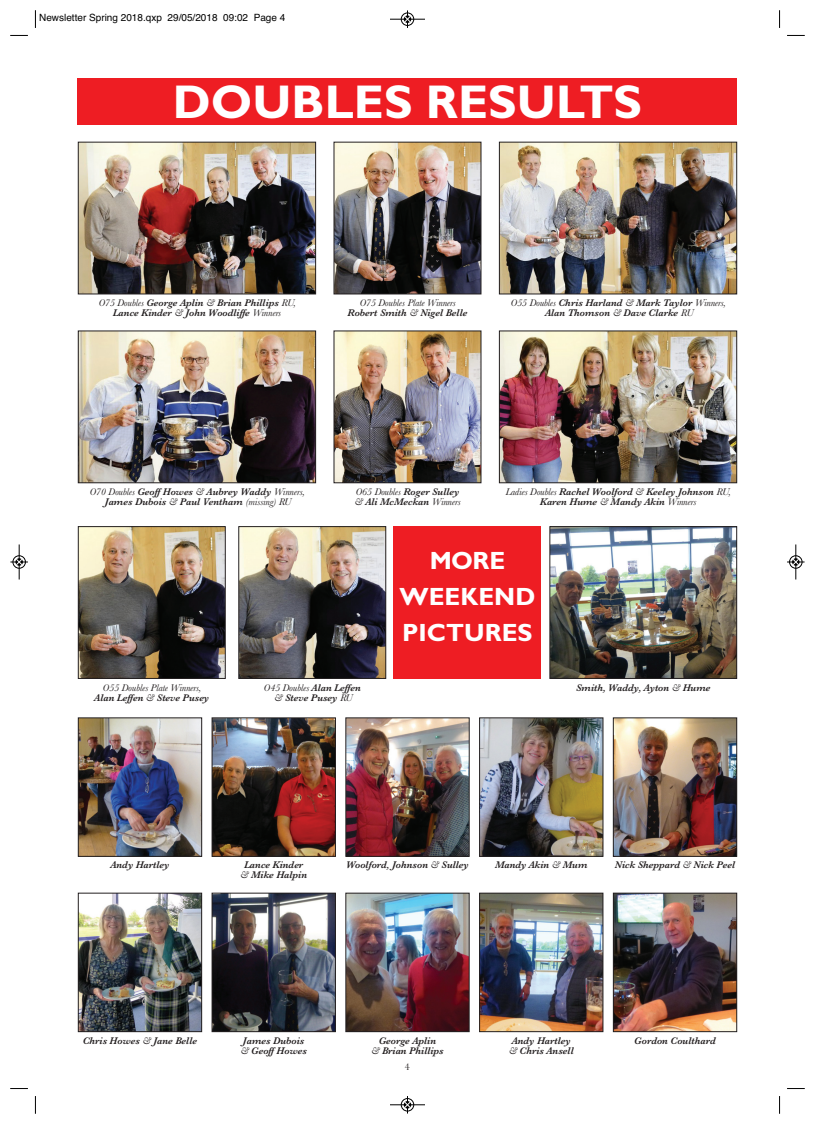
<style>
.page{position:relative;width:815px;height:1124px;background:#fff}
.page>*{position:absolute;margin:0;border:0;box-sizing:border-box;transform-origin:0 0}
.t1{font:700 47.5px "Gill Sans";color:#fff}
.t2{font:700 25px/36.2px "Gill Sans";color:#fff;text-align:center}
.t3{font:italic 600 10px/10px "Baskerville";letter-spacing:-.005em;color:#231f20;text-align:center}
.t4{font:italic 10px/10px "Baskerville";letter-spacing:-.005em;color:#231f20;text-align:center}
.t5{font:10px "Helvetica";color:#000}
.t6{font:10px "Baskerville";color:#231f20}
.s1{font-weight:600}
.s2{font-weight:400}
</style>
<div class="page">
<div style="left:78px;top:78px;width:659px;height:46px;background:#ee1d23"></div>
<img style="left:80px;top:144px;width:234px;height:148px">
<div style="left:78px;top:142px;width:238px;height:152px;border:1px solid #231f20"></div>
<img style="left:501px;top:144px;width:234px;height:148px">
<div style="left:499px;top:142px;width:238px;height:152px;border:1px solid #231f20"></div>
<img style="left:336px;top:144px;width:143px;height:148px">
<div style="left:334px;top:142px;width:147px;height:152px;border:1px solid #231f20"></div>
<img style="left:80px;top:332px;width:234px;height:149px">
<div style="left:78px;top:330px;width:238px;height:153px;border:1px solid #231f20"></div>
<img style="left:501px;top:332px;width:234px;height:149px">
<div style="left:499px;top:330px;width:238px;height:153px;border:1px solid #231f20"></div>
<img style="left:336px;top:332px;width:143px;height:149px">
<div style="left:334px;top:330px;width:147px;height:153px;border:1px solid #231f20"></div>
<img style="left:80px;top:528px;width:144px;height:148px">
<div style="left:78px;top:526px;width:148px;height:152px;border:1px solid #231f20"></div>
<img style="left:80px;top:719px;width:120px;height:135px">
<div style="left:78px;top:717px;width:124px;height:139px;border:1px solid #231f20"></div>
<img style="left:214px;top:719px;width:120px;height:135px">
<div style="left:212px;top:717px;width:124px;height:139px;border:1px solid #231f20"></div>
<img style="left:347px;top:719px;width:121px;height:135px">
<div style="left:345px;top:717px;width:125px;height:139px;border:1px solid #231f20"></div>
<img style="left:481px;top:719px;width:120px;height:135px">
<div style="left:479px;top:717px;width:124px;height:139px;border:1px solid #231f20"></div>
<img style="left:615px;top:719px;width:120px;height:135px">
<div style="left:613px;top:717px;width:124px;height:139px;border:1px solid #231f20"></div>
<img style="left:80px;top:894px;width:120px;height:135px">
<div style="left:78px;top:892px;width:124px;height:139px;border:1px solid #231f20"></div>
<img style="left:214px;top:894px;width:120px;height:135px">
<div style="left:212px;top:892px;width:124px;height:139px;border:1px solid #231f20"></div>
<img style="left:348px;top:894px;width:119px;height:135px">
<div style="left:346px;top:892px;width:123px;height:139px;border:1px solid #231f20"></div>
<img style="left:481px;top:894px;width:120px;height:135px">
<div style="left:479px;top:892px;width:124px;height:139px;border:1px solid #231f20"></div>
<img style="left:615px;top:894px;width:120px;height:135px">
<div style="left:613px;top:892px;width:124px;height:139px;border:1px solid #231f20"></div>
<img style="left:240px;top:528px;width:144px;height:148px">
<div style="left:238px;top:526px;width:148px;height:152px;border:1px solid #231f20"></div>
<div style="left:394px;top:526px;width:147px;height:152px;background:#ee1d23"></div>
<img style="left:552px;top:528px;width:183px;height:148px">
<div style="left:550px;top:526px;width:187px;height:152px;border:1px solid #231f20"></div>
<svg style="left:35px;top:10px;width:1px;height:18px"></svg>
<svg style="left:10px;top:35px;width:18px;height:1px"></svg>
<svg style="left:779px;top:10px;width:1px;height:18px"></svg>
<svg style="left:787px;top:35px;width:18px;height:1px"></svg>
<svg style="left:35px;top:1096px;width:1px;height:17px"></svg>
<svg style="left:10px;top:1088px;width:18px;height:1px"></svg>
<svg style="left:779px;top:1096px;width:1px;height:17px"></svg>
<svg style="left:787px;top:1088px;width:18px;height:1px"></svg>
<hr style="left:390px;top:19px;width:35px;height:1px;background:#000">
<div style="left:401px;top:13px;width:13px;height:13px;border:1px solid #000;border-radius:50%"></div>
<svg style="left:404px;top:10px;width:7px;height:18px"></svg>
<div style="left:401px;top:1097px;width:13px;height:14px;border:1px solid #fff;border-radius:50%"></div>
<hr style="left:390px;top:1104px;width:35px;height:1px;background:#000">
<div style="left:401px;top:1098px;width:13px;height:12px;border:1px solid #000;border-radius:50%"></div>
<svg style="left:404px;top:1096px;width:7px;height:17px"></svg>
<hr style="left:19px;top:544px;width:1px;height:35px;background:#000">
<div style="left:13px;top:555px;width:13px;height:13px;border:1px solid #000;border-radius:50%"></div>
<svg style="left:10px;top:558px;width:18px;height:7px"></svg>
<hr style="left:796px;top:544px;width:1px;height:35px;background:#000">
<div style="left:789px;top:555px;width:13px;height:13px;border:1px solid #000;border-radius:50%"></div>
<svg style="left:787px;top:558px;width:18px;height:7px"></svg>
<p class="t5" style="left:39px;top:14px;width:248px">Newsletter Spring 2018.qxp 29/05/2018 09:02 Page 4</p>
<h1 class="t1" style="left:173px;top:85px;width:471px">DOUBLES RESULTS</h1>
<p class="t4" style="left:348px;top:299px;width:121px">O75 Doubles Plate Winners<br><span class="s1">Robert Smith</span> &amp; <span class="s1">Nigel Belle</span></p>
<p class="t3" style="left:98px;top:299px;width:199px"><span class="s2">O75 Doubles</span> George Aplin <span class="s2">&amp;</span> Brian Phillips <span class="s2">RU,<br></span>Lance Kinder <span class="s2">&amp;</span> John Woodliffe <span class="s2">Winners</span></p>
<p class="t3" style="left:510px;top:299px;width:217px"><span class="s2">O55 Doubles</span> Chris Harland <span class="s2">&amp;</span> Mark Taylor <span class="s2">Winners,<br></span>Alan Thomson <span class="s2">&amp;</span> Dave Clarke <span class="s2">RU</span></p>
<p class="t3" style="left:89px;top:488px;width:217px"><span class="s2">O70 Doubles</span> Geoff Howes <span class="s2">&amp;</span> Aubrey Waddy <span class="s2">Winners,<br></span>James Dubois <span class="s2">&amp;</span> Paul Ventham <span class="s2">(missing) RU</span></p>
<p class="t3" style="left:505px;top:488px;width:227px"><span class="s2">Ladies Doubles</span> Rachel Woolford <span class="s2">&amp;</span> Keeley Johnson <span class="s2">RU,<br></span>Karen Hume <span class="s2">&amp;</span> Mandy Akin <span class="s2">Winners</span></p>
<p class="t3" style="left:354px;top:488px;width:107px;text-align:left"><span class="s2">O65 Doubles</span> Roger Sulley <span class="s2">&amp;</span> Ali McMeckan <span class="s2">Winners</span></p>
<p class="t4" style="left:94px;top:683px;width:117px">O55 Doubles Plate Winners,<br><span class="s1">Alan Leffen</span> &amp; <span class="s1">Steve Pusey</span></p>
<h2 class="t2" style="left:399px;top:545px;width:137px">MORE<br>WEEKEND<br>PICTURES</h2>
<p class="t3" style="left:264px;top:683px;width:99px"><span class="s2">O45 Doubles</span> Alan Leffen <span class="s2">&amp;</span> Steve Pusey <span class="s2">RU</span></p>
<p class="t3" style="left:576px;top:683px;width:136px">Smith, Waddy, Ayton <span class="s2">&amp;</span> Hume</p>
<p class="t3" style="left:110px;top:861px;width:61px">Andy Hartley</p>
<p class="t3" style="left:240px;top:861px;width:68px">Lance Kinder <span class="s2">&amp;</span> Mike Halpin</p>
<p class="t3" style="left:346px;top:861px;width:124px">Woolford, Johnson <span class="s2">&amp;</span> Sulley</p>
<p class="t3" style="left:495px;top:861px;width:94px">Mandy Akin <span class="s2">&amp;</span> Mum</p>
<p class="t3" style="left:615px;top:861px;width:122px">Nick Sheppard <span class="s2">&amp;</span> Nick Peel</p>
<p class="t3" style="left:83px;top:1036px;width:116px">Chris Howes <span class="s2">&amp;</span> Jane Belle</p>
<p class="t3" style="left:240px;top:1036px;width:68px;text-align:left">James Dubois <span class="s2">&amp;</span> Geoff Howes</p>
<p class="t3" style="left:371px;top:1036px;width:74px">George Aplin<br><span class="s2">&amp;</span> Brian Phillips</p>
<p class="t3" style="left:509px;top:1036px;width:67px">Andy Hartley <span class="s2">&amp;</span> Chris Ansell</p>
<p class="t3" style="left:634px;top:1036px;width:83px">Gordon Coulthard</p>
<p class="t6" style="left:405px;top:1063px;width:6px">4</p>
</div>
